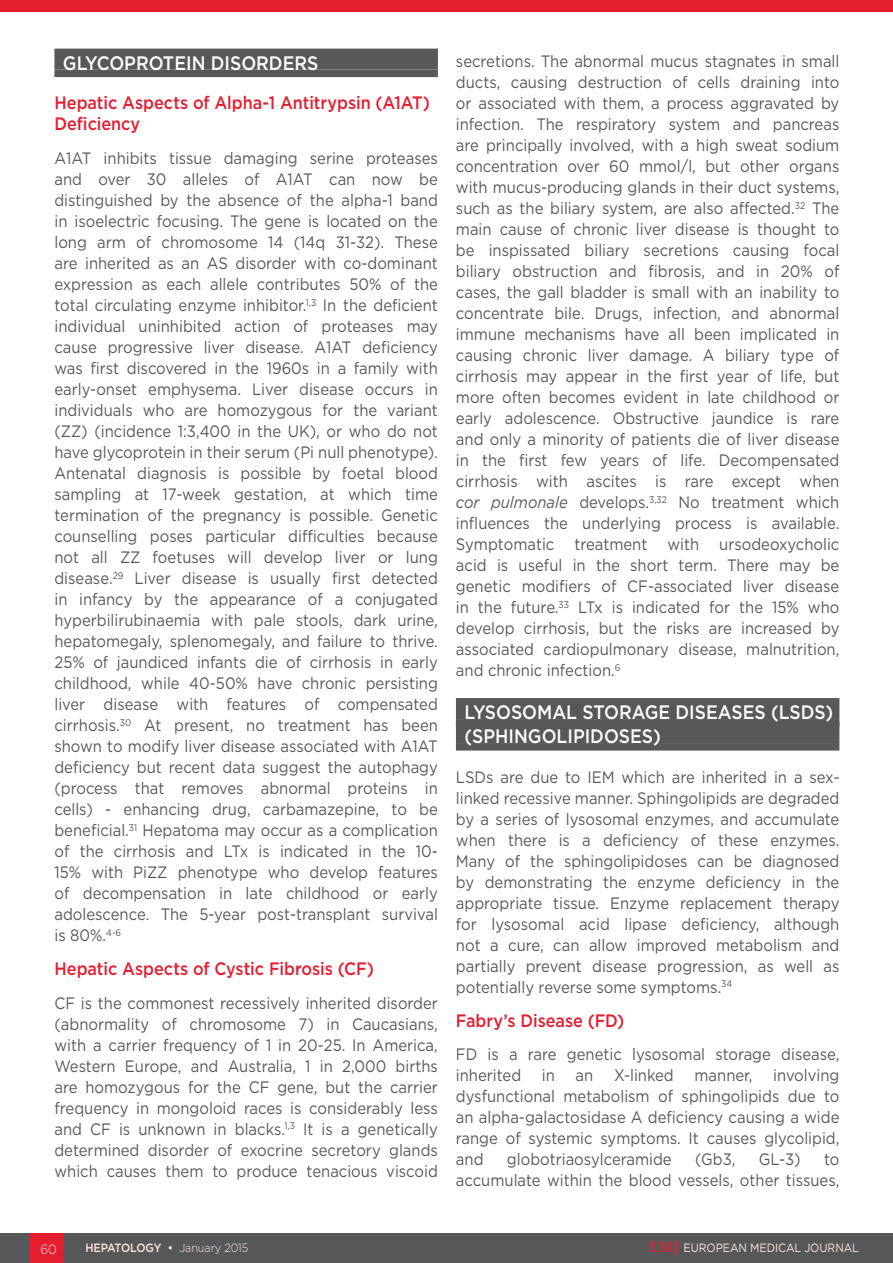
<style>
.page{position:relative;width:893px;height:1263px;background:#fff}
.page>*{position:absolute;margin:0;border:0;box-sizing:border-box;transform-origin:0 0}
.HEADING_1{font:500 19.5px "Gotham";color:#fff;scale:.9 1}
.TEXT_BODY{font:500 18px/21px "Gotham";color:#e41d2f;scale:.9 1}
.TEXT_BODY-2{font:16.5px/21px "Gotham";color:#57585a;text-align:justify;scale:.9 1}
.t1{font:300 13.5px "Gotham";color:#fce7de;scale:.9 1}
.t2{font:12px "Gotham";letter-spacing:-.005em;color:#fce7de;scale:.9 1}
.t3{font:500 12px "Gotham";letter-spacing:-.035em;color:#fce7de;scale:.9 1}
.s1{font-style:italic}
.s2{font-weight:300}
.s3{font-family:"Palatino Linotype";font-weight:700;font-size:15px;color:#e41d2f}
</style>
<div class="page">
<div style="left:0;top:1233px;width:893px;height:30px;background:#57585a"></div>
<div style="left:30px;top:1233px;width:34px;height:30px;background:#e41d2f"></div>
<div style="left:54px;top:49px;width:384px;height:21px;background:#57585a"></div>
<div style="left:54px;top:70px;width:384px;height:7px;background:#57585a"></div>
<div style="left:456px;top:698px;width:383px;height:21px;background:#57585a"></div>
<div style="left:456px;top:719px;width:383px;height:7px;background:#57585a"></div>
<div style="left:456px;top:722px;width:383px;height:21px;background:#57585a"></div>
<div style="left:456px;top:743px;width:383px;height:7px;background:#57585a"></div>
<div style="left:0;top:0;width:893px;height:11px;background:#e41d2f"></div>
<p class="HEADING_1" style="left:63px;top:50px;width:285px">GLYCOPROTEIN DISORDERS</p>
<p class="TEXT_BODY" style="left:54px;top:92px;width:419px">Hepatic Aspects of Alpha-1 Antitrypsin (A1AT)<br>Deficiency</p>
<p class="TEXT_BODY-2" style="left:54px;top:147px;width:428px">A1AT inhibits tissue damaging serine proteases and over 30 alleles of A1AT can now be distinguished by the absence of the alpha-1 band in isoelectric focusing. The gene is located on the long arm of chromosome 14 (14q 31-32). These are inherited as an AS disorder with co-dominant expression as each allele contributes 50% of the total circulating enzyme inhibitor.<sup>1,3</sup> In the deficient individual uninhibited action of proteases may cause progressive liver disease. A1AT deficiency was first discovered in the 1960s in a family with early-onset emphysema. Liver disease occurs in individuals who are homozygous for the variant (ZZ) (incidence 1:3,400 in the UK), or who do not have glycoprotein in their serum (Pi null phenotype).<br>Antenatal diagnosis is possible by foetal blood sampling at 17-week gestation, at which time termination of the pregnancy is possible. Genetic counselling poses particular difficulties because not all ZZ foetuses will develop liver or lung disease.<sup>29</sup> Liver disease is usually first detected in infancy by the appearance of a conjugated hyperbilirubinaemia with pale stools, dark urine, hepatomegaly, splenomegaly, and failure to thrive.<br>25% of jaundiced infants die of cirrhosis in early childhood, while 40-50% have chronic persisting liver disease with features of compensated cirrhosis.<sup>30</sup> At present, no treatment has been shown to modify liver disease associated with A1AT deficiency but recent data suggest the autophagy (process that removes abnormal proteins in cells) - enhancing drug, carbamazepine, to be beneficial.<sup>31</sup> Hepatoma may occur as a complication of the cirrhosis and LTx is indicated in the 10- 15% with PiZZ phenotype who develop features of decompensation in late childhood or early adolescence. The 5-year post-transplant survival is 80%.<sup>4-6</sup></p>
<p class="TEXT_BODY" style="left:54px;top:958px;width:357px">Hepatic Aspects of Cystic Fibrosis (CF)</p>
<p class="TEXT_BODY-2" style="left:54px;top:992px;width:428px">CF is the commonest recessively inherited disorder (abnormality of chromosome 7) in Caucasians, with a carrier frequency of 1 in 20-25. In America, Western Europe, and Australia, 1 in 2,000 births are homozygous for the CF gene, but the carrier frequency in mongoloid races is considerably less and CF is unknown in blacks.<sup>1,3</sup> It is a genetically determined disorder of exocrine secretory glands which causes them to produce tenacious viscoid</p>
<p class="TEXT_BODY-2" style="left:456px;top:51px;width:428px">secretions. The abnormal mucus stagnates in small ducts, causing destruction of cells draining into or associated with them, a process aggravated by infection. The respiratory system and pancreas are principally involved, with a high sweat sodium concentration over 60 mmol/l, but other organs with mucus-producing glands in their duct systems, such as the biliary system, are also affected.<sup>32</sup> The main cause of chronic liver disease is thought to be inspissated biliary secretions causing focal biliary obstruction and fibrosis, and in 20% of cases, the gall bladder is small with an inability to concentrate bile. Drugs, infection, and abnormal immune mechanisms have all been implicated in causing chronic liver damage. A biliary type of cirrhosis may appear in the first year of life, but more often becomes evident in late childhood or early adolescence. Obstructive jaundice is rare and only a minority of patients die of liver disease in the first few years of life. Decompensated cirrhosis with ascites is rare except when <span class="s1">cor pulmonale</span> develops.<sup>3,32</sup> No treatment which influences the underlying process is available.<br>Symptomatic treatment with ursodeoxycholic acid is useful in the short term. There may be genetic modifiers of CF-associated liver disease in the future.<sup>33</sup> LTx is indicated for the 15% who develop cirrhosis, but the risks are increased by associated cardiopulmonary disease, malnutrition, and chronic infection.<sup>6</sup></p>
<p class="HEADING_1" style="left:464px;top:699px;width:411px">LYSOSOMAL STORAGE DISEASES (LSDS)</p>
<p class="HEADING_1" style="left:464px;top:723px;width:220px">(SPHINGOLIPIDOSES)</p>
<p class="TEXT_BODY-2" style="left:456px;top:766px;width:428px">LSDs are due to IEM which are inherited in a sex&shy;linked recessive manner. Sphingolipids are degraded by a series of lysosomal enzymes, and accumulate when there is a deficiency of these enzymes.<br>Many of the sphingolipidoses can be diagnosed by demonstrating the enzyme deficiency in the appropriate tissue. Enzyme replacement therapy for lysosomal acid lipase deficiency, although not a cure, can allow improved metabolism and partially prevent disease progression, as well as potentially reverse some symptoms.<sup>34</sup></p>
<p class="TEXT_BODY" style="left:456px;top:1009px;width:188px">Fabry’s Disease (FD)</p>
<p class="TEXT_BODY-2" style="left:456px;top:1044px;width:428px">FD is a rare genetic lysosomal storage disease, inherited</p>
<p class="TEXT_BODY-2" style="left:456px;top:1065px;width:428px;text-indent:317px">involving dysfunctional metabolism of sphingolipids due to an alpha-galactosidase A deficiency causing a wide range of systemic symptoms. It causes glycolipid, and</p>
<p class="TEXT_BODY-2" style="left:542px;top:1065px;width:16px">in</p>
<p class="TEXT_BODY-2" style="left:576px;top:1065px;width:21px">an</p>
<p class="TEXT_BODY-2" style="left:614px;top:1065px;width:68px">X-linked</p>
<p class="TEXT_BODY-2" style="left:694px;top:1065px;width:66px">manner,</p>
<p class="TEXT_BODY-2" style="left:507px;top:1149px;width:185px">globotriaosylceramide</p>
<p class="TEXT_BODY-2" style="left:695px;top:1149px;width:46px">(Gb3,</p>
<p class="TEXT_BODY-2" style="left:759px;top:1149px;width:48px">GL-3)</p>
<p class="TEXT_BODY-2" style="left:456px;top:1149px;width:428px;text-align:right">to<br>accumulate within the blood vessels, other tissues,</p>
<p class="t1" style="left:40px;top:1240px;width:20px">60</p>
<p class="t3" style="left:85px;top:1240px;width:183px">HEPATOLOGY • <span class="s2">January 2015</span></p>
<p class="t2" style="left:650px;top:1240px;width:234px"><span class="s3">EMJ</span> EUROPEAN MEDICAL JOURNAL</p>
</div>
